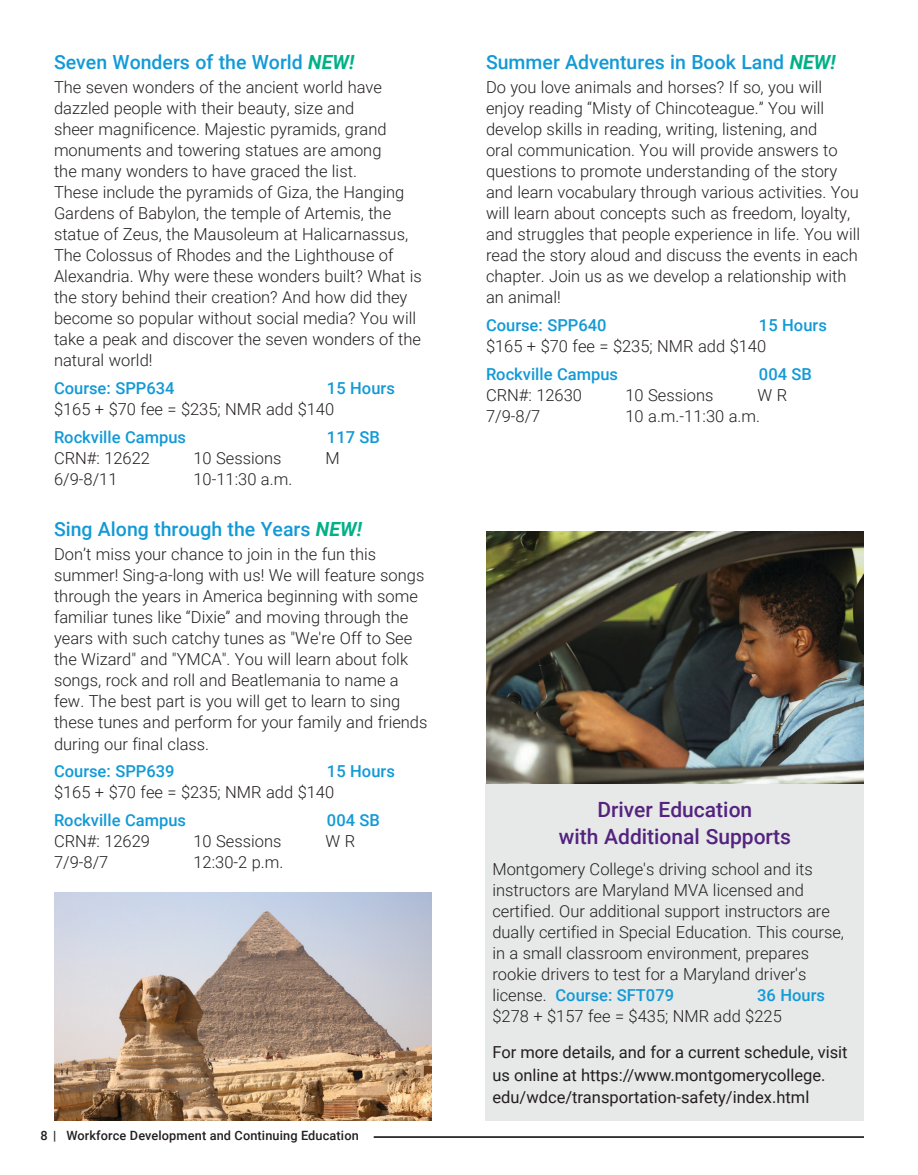
<style>
.page{position:relative;width:918px;height:1175px;background:#fff}
.page>*{position:absolute;margin:0;border:0;box-sizing:border-box;transform-origin:0 0}
.t1{font:500 21px/27px "Roboto";color:#53237f;text-align:center}
.t2{font:500 19.5px "Roboto";color:#129ad6}
.t3{font:300 16.5px/21px "Roboto";color:#231f20}
.t4{font:500 16.5px "Roboto";color:#129ad6}
.t5{font:16.5px/22.5px "Roboto";color:#231f20}
.t6{font:500 12.75px "Roboto";letter-spacing:.01em;color:#231f20}
.s1{font-weight:700;font-style:italic;color:#00b187}
.s2{font-weight:500;color:#129ad6}
</style>
<div class="page">
<hr style="left:374px;top:1136px;width:490px;height:1px;background:#000">
<div style="left:486px;top:783px;width:378px;height:337px;background:#e7e8e8"></div>
<img style="left:54px;top:892px;width:378px;height:228px">
<img style="left:486px;top:531px;width:378px;height:252px">
<p class="t2" style="left:54px;top:48px;width:302px">Seven Wonders of the World <span class="s1">NEW!</span></p>
<p class="t3" style="left:54px;top:76px;width:369px">The seven wonders of the ancient world have dazzled people with their beauty, size and<br>sheer magnificence. Majestic pyramids, grand monuments and towering statues are among<br>the many wonders to have graced the list.<br>These include the pyramids of Giza, the Hanging Gardens of Babylon, the temple of Artemis, the statue of Zeus, the Mausoleum at Halicarnassus, The Colossus of Rhodes and the Lighthouse of Alexandria. Why were these wonders built? What is the story behind their creation? And how did they become so popular without social media? You will take a peak and discover the seven wonders of the natural world!</p>
<p class="t4" style="left:54px;top:376px;width:122px">Course: SPP634</p>
<p class="t4" style="left:327px;top:376px;width:69px">15 Hours</p>
<p class="t3" style="left:54px;top:398px;width:282px">$165 + $70 fee = $235; NMR add $140</p>
<p class="t4" style="left:54px;top:425px;width:134px">Rockville Campus</p>
<p class="t4" style="left:327px;top:425px;width:55px">117 SB</p>
<p class="t3" style="left:54px;top:447px;width:98px">CRN#: 12622</p>
<p class="t3" style="left:194px;top:447px;width:90px">10 Sessions</p>
<p class="t3" style="left:326px;top:447px;width:16px">M</p>
<p class="t3" style="left:54px;top:468px;width:65px">6/9-8/11</p>
<p class="t3" style="left:194px;top:468px;width:100px">10-11:30 a.m.</p>
<p class="t2" style="left:54px;top:515px;width:309px">Sing Along through the Years <span class="s1">NEW!</span></p>
<p class="t3" style="left:54px;top:543px;width:375px">Don’t miss your chance to join in the fun this summer! Sing-a-long with us! We will feature songs through the years in America beginning with some familiar tunes like “Dixie” and moving through the years with such catchy tunes as "We're Off to See the Wizard" and "YMCA". You will learn about folk songs, rock and roll and Beatlemania to name a few. The best part is you will get to learn to sing these tunes and perform for your family and friends during our final class.</p>
<p class="t4" style="left:54px;top:759px;width:122px">Course: SPP639</p>
<p class="t4" style="left:327px;top:759px;width:69px">15 Hours</p>
<p class="t3" style="left:54px;top:781px;width:282px">$165 + $70 fee = $235; NMR add $140</p>
<p class="t4" style="left:54px;top:808px;width:134px">Rockville Campus</p>
<p class="t4" style="left:327px;top:808px;width:55px">004 SB</p>
<p class="t3" style="left:54px;top:830px;width:98px">CRN#: 12629</p>
<p class="t3" style="left:194px;top:830px;width:90px">10 Sessions</p>
<p class="t3" style="left:326px;top:830px;width:31px">W R</p>
<p class="t3" style="left:54px;top:851px;width:56px">7/9-8/7</p>
<p class="t3" style="left:194px;top:851px;width:91px">12:30-2 p.m.</p>
<p class="t6" style="left:40px;top:1126px;width:320px">8 | Workforce Development and Continuing Education</p>
<p class="t2" style="left:486px;top:48px;width:351px">Summer Adventures in Book Land <span class="s1">NEW!</span></p>
<p class="t3" style="left:486px;top:76px;width:376px">Do you love animals and horses? If so, you will enjoy reading “Misty of Chincoteague.” You will develop skills in reading, writing, listening, and<br>oral communication. You will provide answers to questions to promote understanding of the story and learn vocabulary through various activities. You will learn about concepts such as freedom, loyalty, and struggles that people experience in life. You will read the story aloud and discuss the events in each chapter. Join us as we develop a relationship with an animal!</p>
<p class="t4" style="left:486px;top:313px;width:122px">Course: SPP640</p>
<p class="t4" style="left:759px;top:313px;width:69px">15 Hours</p>
<p class="t3" style="left:486px;top:335px;width:282px">$165 + $70 fee = $235; NMR add $140</p>
<p class="t4" style="left:486px;top:362px;width:134px">Rockville Campus</p>
<p class="t4" style="left:759px;top:362px;width:55px">004 SB</p>
<p class="t3" style="left:486px;top:384px;width:98px">CRN#: 12630</p>
<p class="t3" style="left:626px;top:384px;width:90px">10 Sessions</p>
<p class="t3" style="left:758px;top:384px;width:31px">W R</p>
<p class="t3" style="left:486px;top:405px;width:56px">7/9-8/7</p>
<p class="t3" style="left:626px;top:405px;width:136px">10 a.m.-11:30 a.m.</p>
<p class="t1" style="left:559px;top:795px;width:234px">Driver Education<br>with Additional Supports</p>
<p class="t3" style="left:492px;top:858px;width:353px">Montgomery College's driving school and its instructors are Maryland MVA licensed and certified. Our additional support instructors are dually certified in Special Education. This course, in a small classroom environment, prepares rookie drivers to test for a Maryland driver's license. <span class="s2">Course: SFT079</span></p>
<p class="t4" style="left:757px;top:983px;width:69px">36 Hours</p>
<p class="t3" style="left:492px;top:1005px;width:291px">$278 + $157 fee = $435; NMR add $225</p>
<p class="t5" style="left:492px;top:1040px;width:357px">For more details, and for a current schedule, visit us online at https://www.montgomerycollege. edu/wdce/transportation-safety/index.html</p>
</div>
